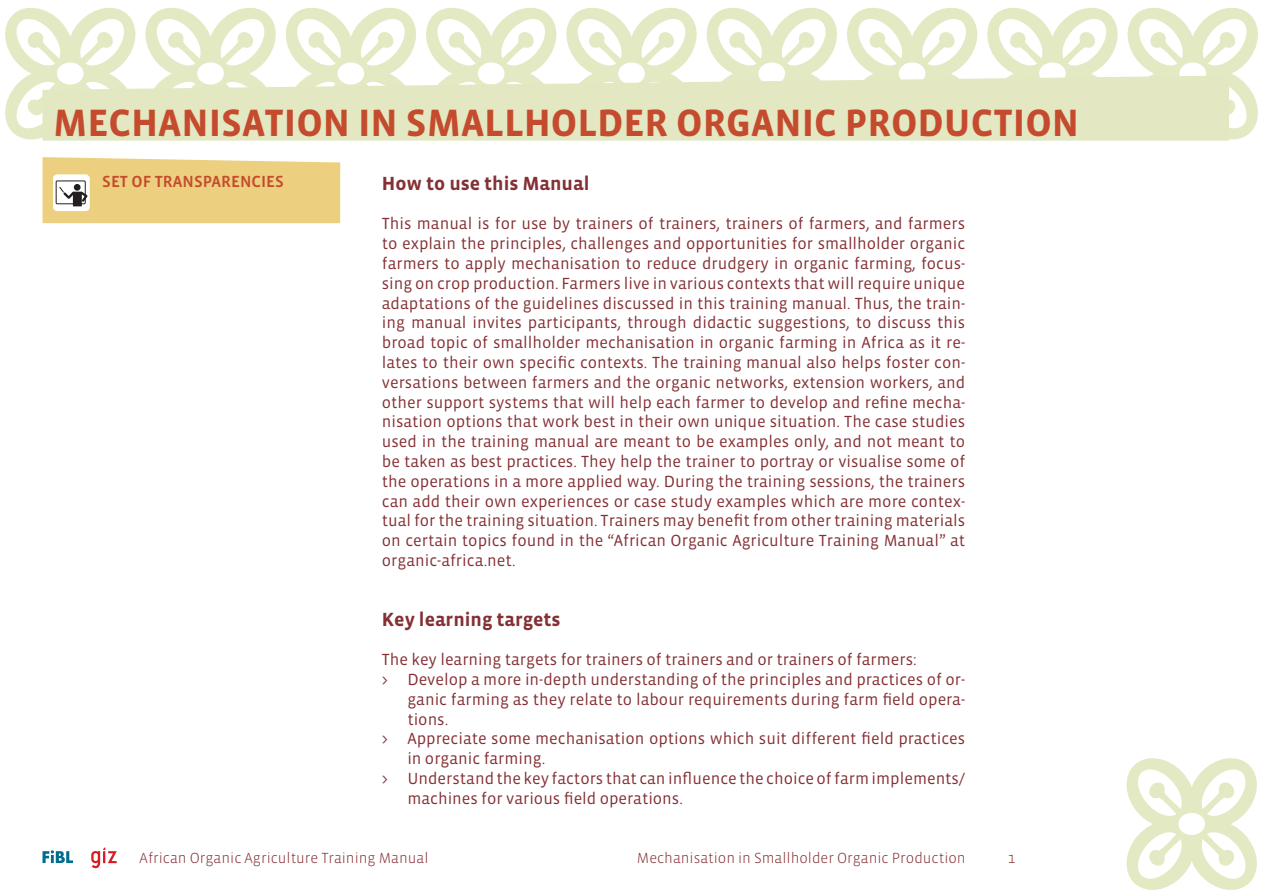
<style>
.page{position:relative;width:1263px;height:893px;background:#fff}
.page>*{position:absolute;margin:0;border:0;box-sizing:border-box;transform-origin:0 0}
.Haupttitel{font:700 39px "Vista Sans OT";color:#c44b2d}
.Untertitel_Einzug{font:700 19.5px "Vista Sans OT";color:#843034}
.Untertitel{font:700 19.5px "Vista Sans OT";color:#843034}
.Fliesstext{font:16.5px/19.8px "Vista Sans OT";color:#843034;text-align:justify}
.t1{font:500 16.5px "Vista Sans OT";color:#c44b2d}
.t2{font:300 15px "Vista Sans OT";color:#843034}
</style>
<div class="page">
<svg style="left:1126px;top:758px;width:131px;height:132px"></svg>
<div style="left:1178px;top:813px;width:27px;height:22px;background:#fff;border-radius:50%"></div>
<svg style="left:43px;top:850px;width:30px;height:13px"></svg>
<svg style="left:91px;top:847px;width:26px;height:21px"></svg>
<svg style="left:43px;top:157px;width:297px;height:66px;background:#ead18a"></svg>
<div style="left:74px;top:184px;width:7px;height:7px;background:#231f20;border-radius:50%"></div>
<svg style="left:5px;top:7px;width:1253px;height:134px"></svg>
<p class="Haupttitel" style="left:53px;top:102px;width:1027px">MECHANISATION IN SMALLHOLDER ORGANIC PRODUCTION</p>
<p class="Untertitel_Einzug" style="left:382px;top:173px;width:209px">How to use this Manual</p>
<p class="Fliesstext" style="left:382px;top:214px;width:585px">This manual is for use by trainers of trainers, trainers of farmers, and farmers to explain the principles, challenges and opportunities for smallholder organic farmers to apply mechanisation to reduce drudgery in organic farming, focus&shy;sing on crop production. Farmers live in various contexts that will require unique adaptations of the guidelines discussed in this training manual. Thus, the train&shy;ing manual invites participants, through didactic suggestions, to discuss this broad topic of smallholder mechanisation in organic farming in Africa as it re&shy;lates to their own specific contexts. The training manual also helps foster con&shy;versations between farmers and the organic networks, extension workers, and other support systems that will help each farmer to develop and refine mecha&shy;nisation options that work best in their own unique situation. The case studies used in the training manual are meant to be examples only, and not meant to be taken as best practices. They help the trainer to portray or visualise some of the operations in a more applied way. During the training sessions, the trainers can add their own experiences or case study examples which are more contex&shy;tual for the training situation. Trainers may benefit from other training materials on certain topics found in the “African Organic Agriculture Training Manual” at organic-africa.net.</p>
<p class="t1" style="left:102px;top:173px;width:183px">SET OF TRANSPARENCIES</p>
<p class="Untertitel" style="left:382px;top:609px;width:180px">Key learning targets</p>
<p class="Fliesstext" style="left:382px;top:650px;width:536px">The key learning targets for trainers of trainers and or trainers of farmers:</p>
<p class="Fliesstext" style="left:407px;top:670px;width:559px;text-indent:-26px">&gt; Develop a more in-depth understanding of the principles and practices of or&shy;ganic farming as they relate to labour requirements during farm field opera&shy;tions.</p>
<p class="Fliesstext" style="left:407px;top:729px;width:559px;text-indent:-26px">&gt; Appreciate some mechanisation options which suit different field practices in organic farming.</p>
<p class="Fliesstext" style="left:407px;top:769px;width:559px;text-indent:-26px">&gt; Understand the key factors that can influence the choice of farm implements/ machines for various field operations.</p>
<p class="t2" style="left:140px;top:851px;width:290px">African Organic Agriculture Training Manual</p>
<p class="t2" style="left:637px;top:850px;width:330px">Mechanisation in Smallholder Organic Production</p>
<p class="t2" style="left:1008px;top:850px;width:9px">1</p>
</div>
